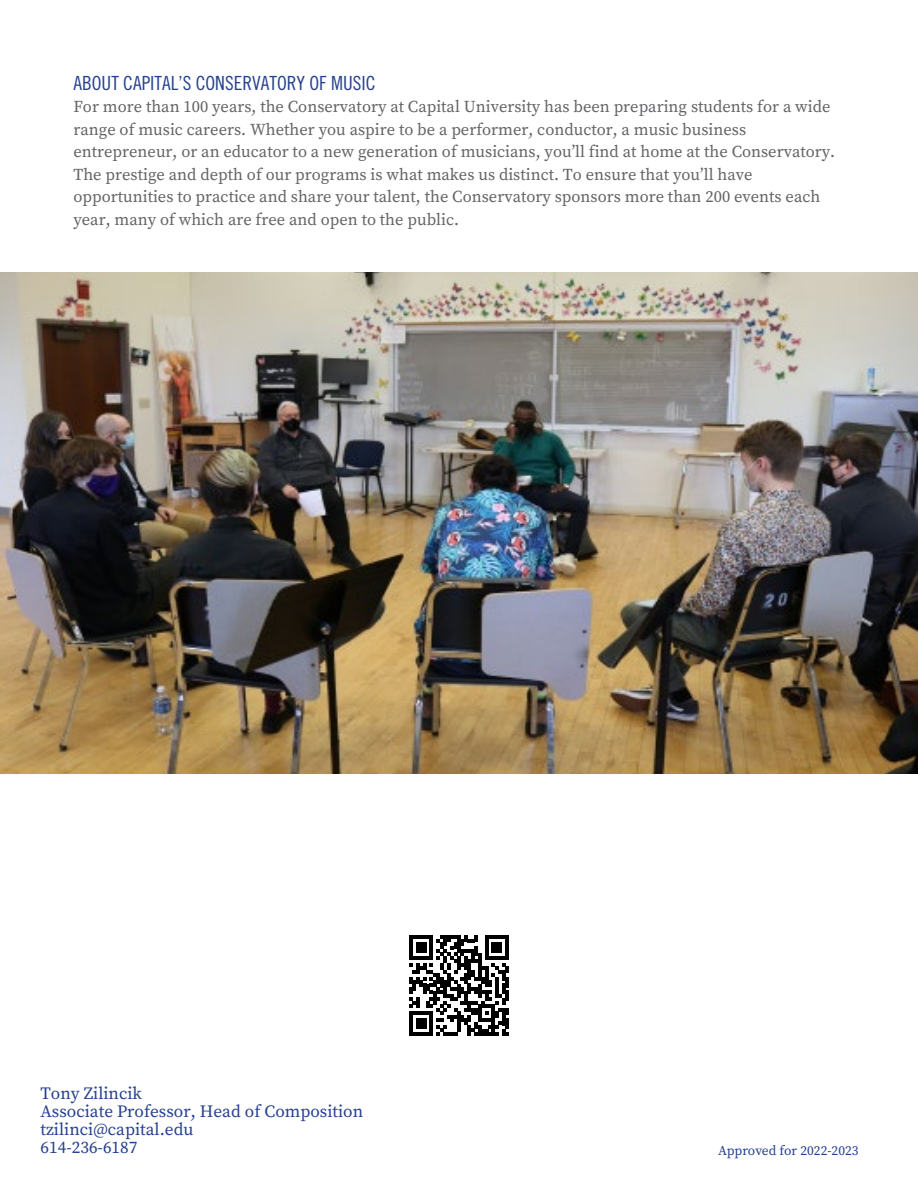
<style>
.page{position:relative;width:918px;height:1188px;background:#fff}
.page>*{position:absolute;margin:0;border:0;box-sizing:border-box;transform-origin:0 0}
.t1{font:19.5px "Trade Gothic LT Std Cn 18";color:#25408f}
.t2{font:17.25px/18px "Source Serif Variable";color:#25408f}
.t3{font:16.65px/22.5px "Source Serif Variable";color:#636466}
.t4{font:13.5px "Source Serif Variable";color:#25408f}
</style>
<div class="page">
<img style="left:0;top:272px;width:918px;height:501px">
<svg style="left:409px;top:936px;width:100px;height:99px"></svg>
<p class="t1" style="left:73px;top:71px;width:304px">ABOUT CAPITAL’S CONSERVATORY OF MUSIC</p>
<p class="t3" style="left:73px;top:95px;width:763px">For more than 100 years, the Conservatory at Capital University has been preparing students for a wide range of music careers. Whether you aspire to be a performer, conductor, a music business entrepreneur, or an educator to a new generation of musicians, you’ll find at home at the Conservatory.<br>The prestige and depth of our programs is what makes us distinct. To ensure that you’ll have opportunities to practice and share your talent, the Conservatory sponsors more than 200 events each year, many of which are free and open to the public.</p>
<p class="t2" style="left:40px;top:1084px;width:324px">Tony Zilincik<br>Associate Professor, Head of Composition tzilinci@capital.edu<br>614-236-6187</p>
<p class="t4" style="left:718px;top:1141px;width:142px">Approved for 2022-2023</p>
</div>
